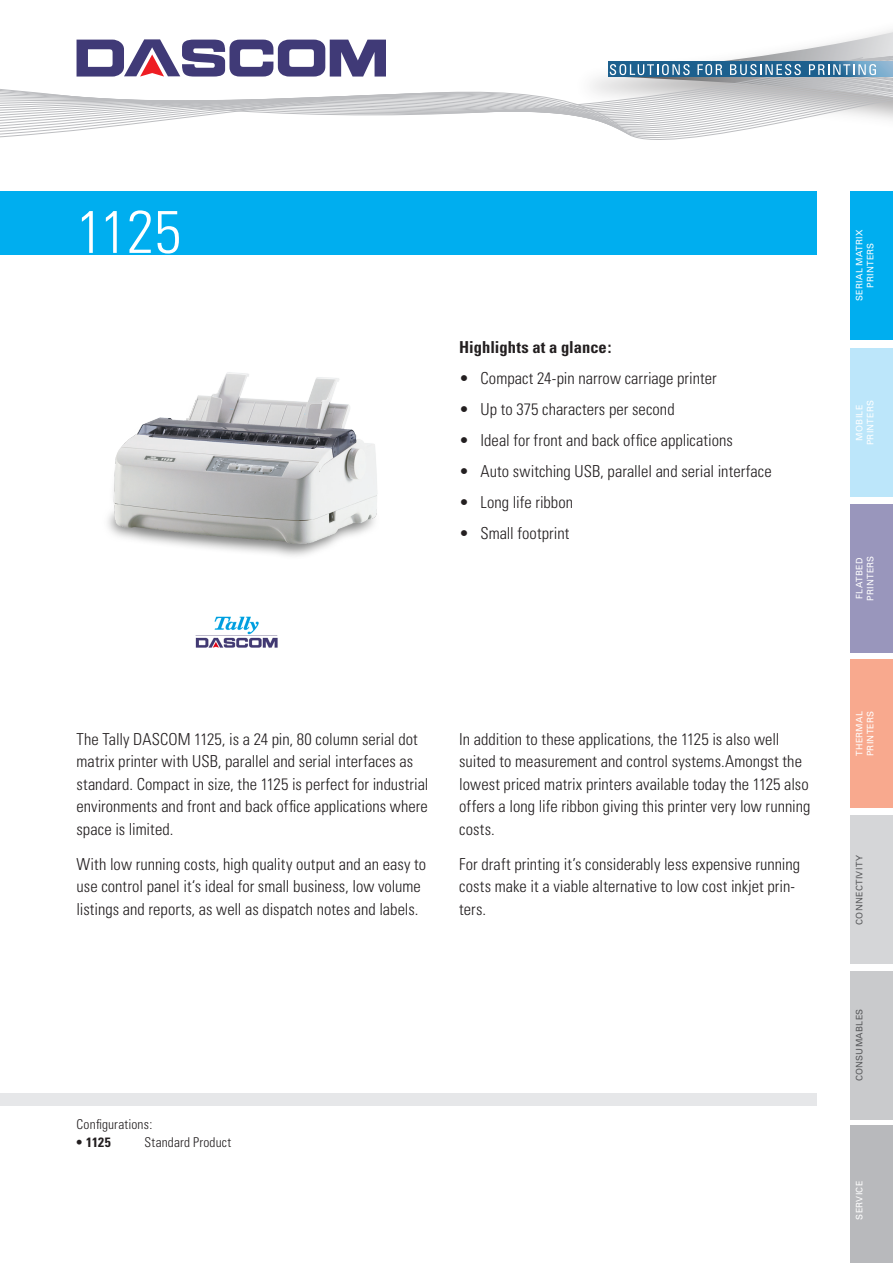
<style>
.page{position:relative;width:893px;height:1263px;background:#fff}
.page>*{position:absolute;margin:0;border:0;box-sizing:border-box;transform-origin:0 0}
.t1{font:300 condensed 60px "Univers";color:#fff}
.t2{font:300 condensed 16.5px/22.5px "Univers";letter-spacing:.005em;color:#231f20}
.t3{font:700 condensed 16.5px "Univers";color:#231f20}
.t4{font:300 condensed 13.5px "Univers";letter-spacing:.015em;color:#231f20}
.t5{font:700 condensed 13.5px "Univers";color:#231f20}
.t6{font:9px/10.6px "Univers";letter-spacing:.03em;color:#fff}
.t7{font:9px "Univers";letter-spacing:.03em;color:#57585a}
</style>
<div class="page">
<div style="left:850px;top:659px;width:43px;height:149px;background:#f8a98e"></div>
<div style="left:850px;top:191px;width:43px;height:149px;background:#00aeef"></div>
<div style="left:850px;top:348px;width:43px;height:149px;background:#bce6fa"></div>
<div style="left:850px;top:504px;width:43px;height:149px;background:#9996bc"></div>
<div style="left:850px;top:815px;width:43px;height:149px;background:#d5d6d8"></div>
<div style="left:850px;top:971px;width:43px;height:149px;background:#c9cacc"></div>
<div style="left:850px;top:1125px;width:43px;height:138px;background:#b8b9bc"></div>
<div style="left:0;top:1093px;width:816px;height:13px;background:#e6e7e9"></div>
<svg style="left:0;top:30px;width:893px;height:110px"></svg>
<div style="left:0;top:191px;width:816px;height:64px;background:#00aeef"></div>
<img style="left:107px;top:372px;width:271px;height:184px">
<img style="left:195px;top:616px;width:83px;height:32px">
<h1 class="t1" style="left:77px;top:196px;width:106px">1125</h1>
<p class="t3" style="left:459px;top:337px;width:154px">Highlights at a glance:</p>
<p class="t2" style="left:459px;top:367px;width:259px">• Compact 24-pin narrow carriage printer</p>
<p class="t2" style="left:459px;top:398px;width:217px">• Up to 375 characters per second</p>
<p class="t2" style="left:459px;top:429px;width:275px">• Ideal for front and back office applications</p>
<p class="t2" style="left:459px;top:460px;width:314px">• Auto switching USB, parallel and serial interface</p>
<p class="t2" style="left:459px;top:491px;width:115px">• Long life ribbon</p>
<p class="t2" style="left:459px;top:522px;width:112px">• Small footprint</p>
<p class="t2" style="left:77px;top:727px;width:354px">The Tally DASCOM 1125, is a 24 pin, 80 column serial dot matrix printer with USB, parallel and serial interfaces as standard. Compact in size, the 1125 is perfect for industrial environments and front and back office applications where space is limited.</p>
<p class="t2" style="left:77px;top:853px;width:351px">With low running costs, high quality output and an easy to use control panel it‘s ideal for small business, low volume listings and reports, as well as dispatch notes and labels.</p>
<p class="t2" style="left:459px;top:727px;width:353px">In addition to these applications, the 1125 is also well suited to measurement and control systems.Amongst the lowest priced matrix printers available today the 1125 also offers a long life ribbon giving this printer very low running costs.</p>
<p class="t2" style="left:459px;top:853px;width:342px">For draft printing it’s considerably less expensive running costs make it a viable alternative to low cost inkjet prin&shy;ters.</p>
<p class="t4" style="left:77px;top:1116px;width:77px">Configurations:</p>
<p class="t5" style="left:77px;top:1134px;width:36px">• 1125</p>
<p class="t4" style="left:145px;top:1134px;width:88px">Standard Product</p>
<p class="t6" style="left:854px;top:301px;width:73px;text-align:center;rotate:-90deg">SERIAL MATRIX<br>PRINTERS</p>
<p class="t6" style="left:854px;top:445px;width:47px;text-align:center;rotate:-90deg">MOBILE<br>PRINTERS</p>
<p class="t6" style="left:854px;top:601px;width:47px;rotate:-90deg">FLATBED<br>PRINTERS</p>
<p class="t6" style="left:854px;top:756px;width:47px;rotate:-90deg">THERMAL<br>PRINTERS</p>
<p class="t7" style="left:854px;top:925px;width:71px;rotate:-90deg">CONNECTIVITY</p>
<p class="t7" style="left:854px;top:1081px;width:74px;rotate:-90deg">CONSUMABLES</p>
<p class="t6" style="left:854px;top:1220px;width:40px;rotate:-90deg">SERVICE</p>
</div>
